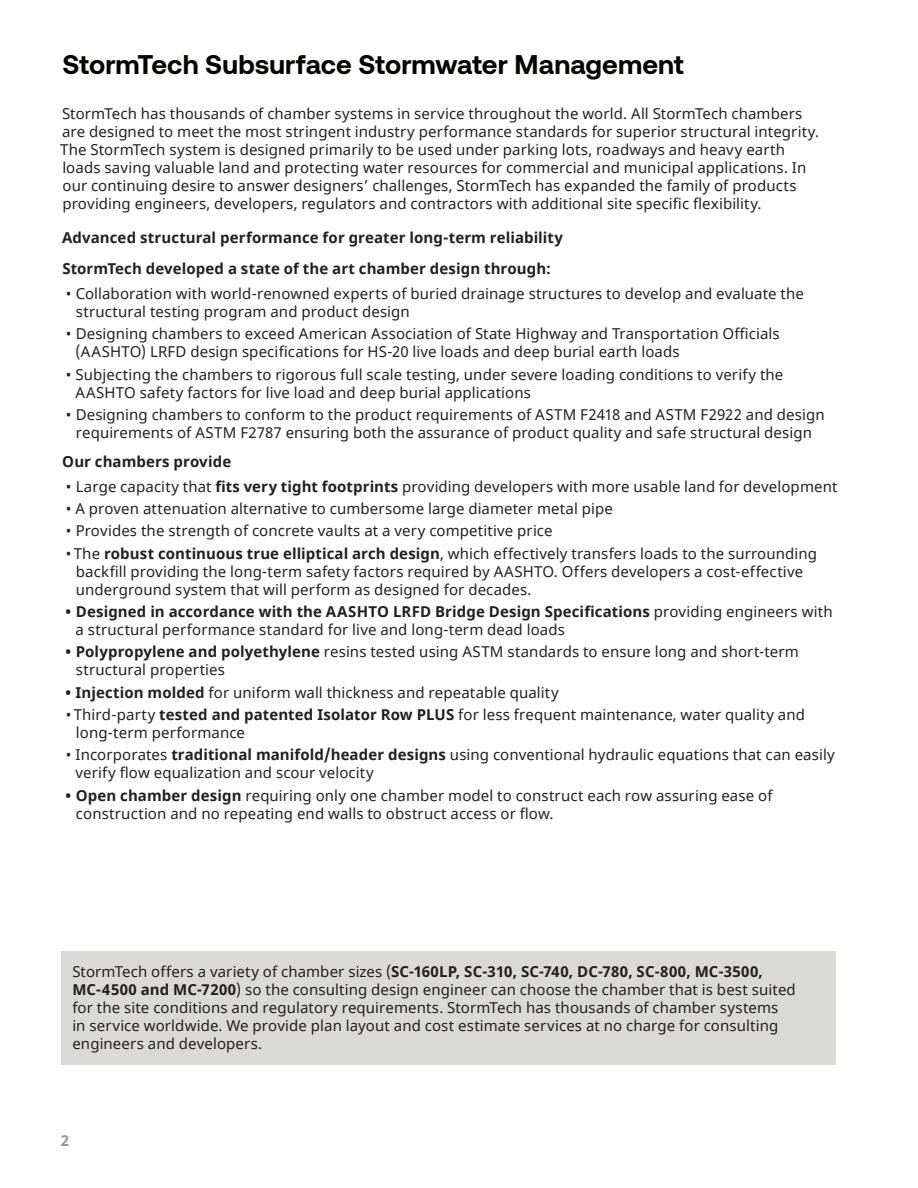
<style>
.page{position:relative;width:918px;height:1188px;background:#fff}
.page>*{position:absolute;margin:0;border:0;box-sizing:border-box;transform-origin:0 0}
.Heading{font:700 27px "Aeonik";letter-spacing:.005em;color:#040503}
.Body{font:15px/18px "Noto Sans";letter-spacing:.01em;color:#231f20}
.Subhead{font:700 15px "Noto Sans";letter-spacing:.005em;color:#231f20}
.Body-2{font:700 15px "Noto Sans";letter-spacing:.005em;color:#231f20}
.t1{font:700 15px "Noto Sans";color:#939598}
.s1{font-weight:700}
</style>
<div class="page">
<div style="left:62px;top:951px;width:774px;height:114px;background:#d9d9d5"></div>
<p class="Heading" style="left:63px;top:49px;width:623px">StormTech Subsurface Stormwater Management</p>
<p class="Body" style="left:60px;top:105px;width:758px">StormTech has thousands of chamber systems in service throughout the world. All StormTech chambers are designed to meet the most stringent industry performance standards for superior structural integrity.<br>The StormTech system is designed primarily to be used under parking lots, roadways and heavy earth loads saving valuable land and protecting water resources for commercial and municipal applications. In our continuing desire to answer designers’ challenges, StormTech has expanded the family of products providing engineers, developers, regulators and contractors with additional site specific flexibility.</p>
<p class="Subhead" style="left:62px;top:227px;width:502px">Advanced structural performance for greater long-term reliability</p>
<p class="Body-2" style="left:62px;top:258px;width:490px">StormTech developed a state of the art chamber design through:</p>
<p class="Body" style="left:76px;top:285px;width:730px;text-indent:-10px">• Collaboration with world-renowned experts of buried drainage structures to develop and evaluate the structural testing program and product design</p>
<p class="Body" style="left:76px;top:325px;width:706px;text-indent:-10px">• Designing chambers to exceed American Association of State Highway and Transportation Officials (AASHTO) LRFD design specifications for HS-20 live loads and deep burial earth loads</p>
<p class="Body" style="left:75px;top:366px;width:710px;text-indent:-10px">• Subjecting the chambers to rigorous full scale testing, under severe loading conditions to verify the<br>AASHTO safety factors for live load and deep burial applications</p>
<p class="Body" style="left:66px;top:406px;width:760px;text-align:center">• Designing chambers to conform to the product requirements of ASTM F2418 and ASTM F2922 and design requirements of ASTM F2787 ensuring both the assurance of product quality and safe structural design</p>
<p class="Subhead" style="left:62px;top:451px;width:170px">Our chambers provide</p>
<p class="Body" style="left:66px;top:478px;width:773px">• Large capacity that <span class="s1">fits very tight footprints</span> providing developers with more usable land for development</p>
<p class="Body" style="left:66px;top:500px;width:549px">• A proven attenuation alternative to cumbersome large diameter metal pipe</p>
<p class="Body" style="left:66px;top:522px;width:488px">• Provides the strength of concrete vaults at a very competitive price</p>
<p class="Body" style="left:76px;top:545px;width:743px;text-indent:-10px">• The <span class="s1">robust continuous true elliptical arch design</span>, which effectively transfers loads to the surrounding backfill providing the long-term safety factors required by AASHTO. Offers developers a cost-effective underground system that will perform as designed for decades.</p>
<p class="Body" style="left:76px;top:603px;width:758px;text-indent:-10px"><span class="s1">• Designed in accordance with the AASHTO LRFD Bridge Design Specifications</span> providing engineers with a structural performance standard for live and long-term dead loads</p>
<p class="Body" style="left:76px;top:643px;width:725px;text-indent:-10px"><span class="s1">• Polypropylene and polyethylene</span> resins tested using ASTM standards to ensure long and short-term structural properties</p>
<p class="Body" style="left:66px;top:684px;width:495px"><span class="s1">• Injection molded</span> for uniform wall thickness and repeatable quality</p>
<p class="Body" style="left:76px;top:706px;width:731px;text-indent:-10px">• Third-party <span class="s1">tested and patented Isolator Row PLUS</span> for less frequent maintenance, water quality and long-term performance</p>
<p class="Body" style="left:75px;top:746px;width:761px;text-indent:-10px">• Incorporates <span class="s1">traditional manifold/header designs</span> using conventional hydraulic equations that can easily verify flow equalization and scour velocity</p>
<p class="Body" style="left:76px;top:787px;width:698px;text-indent:-10px"><span class="s1">• Open chamber design</span> requiring only one chamber model to construct each row assuring ease of construction and no repeating end walls to obstruct access or flow.</p>
<p class="Body" style="left:72px;top:963px;width:725px">StormTech offers a variety of chamber sizes (<span class="s1">SC-160LP, SC-310, SC-740, DC-780, SC-800, MC-3500, MC-4500 and MC-7200</span>) so the consulting design engineer can choose the chamber that is best suited for the site conditions and regulatory requirements. StormTech has thousands of chamber systems<br>in service worldwide. We provide plan layout and cost estimate services at no charge for consulting engineers and developers.</p>
<p class="t1" style="left:61px;top:1129px;width:10px">2</p>
</div>
